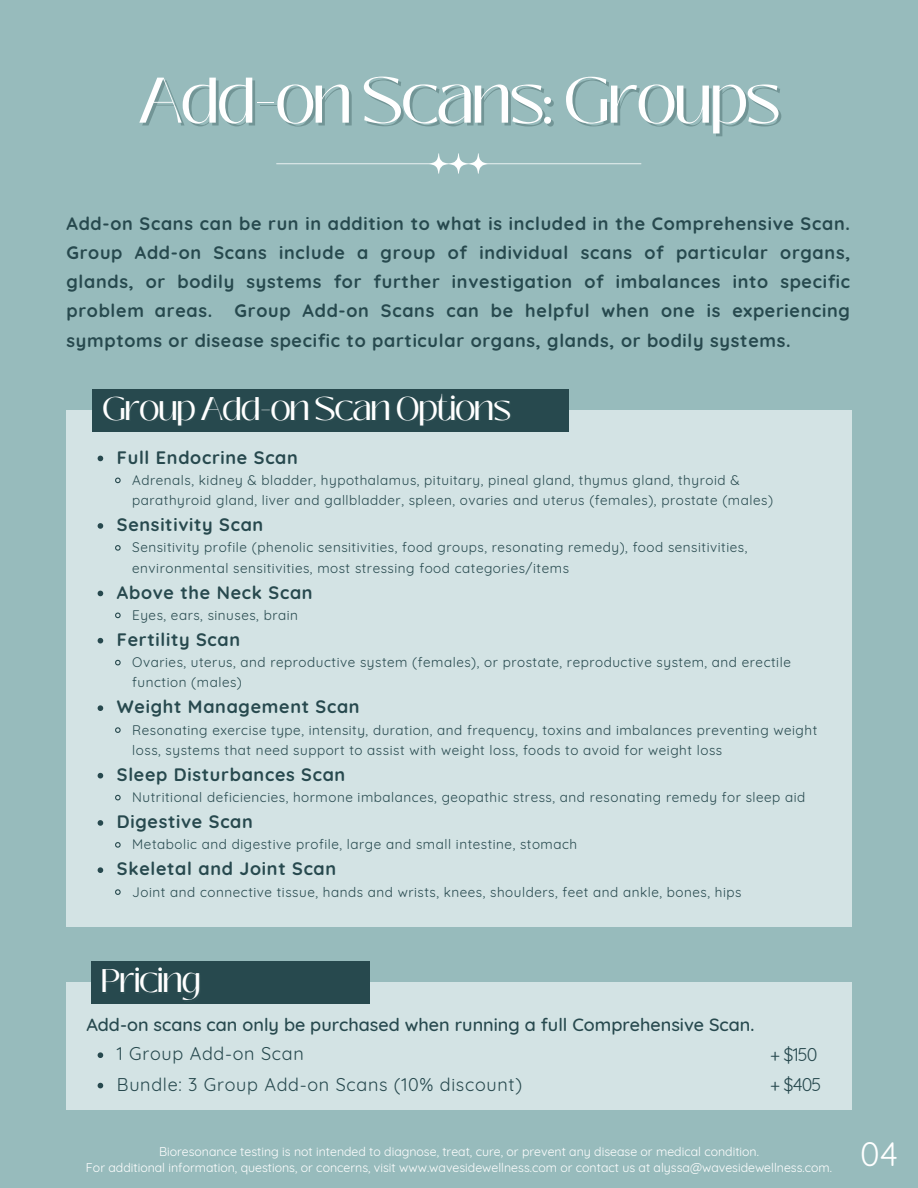
<style>
.page{position:relative;width:918px;height:1188px;background:#97bbbc}
.page>*{position:absolute;margin:0;border:0;box-sizing:border-box;transform-origin:0 0}
.t1{font:64.2px "Black Mango";letter-spacing:-.05em;color:#fff}
.t2{font:33px "Quicksand";color:#fff}
.t3{font:32.7px "Black Mango";letter-spacing:-.05em;color:#fff}
.t4{font:700 18px/29.2px "Quicksand";letter-spacing:.04em;color:#27494e;text-align:justify}
.t5{font:18px "Quicksand";letter-spacing:.04em;color:#27494e}
.t6{font:500 18px "Quicksand";color:#27494e}
.t7{font:13.5px/20.2px "Quicksand";letter-spacing:.04em;color:#27494e}
.t8{font:12.45px "Quicksand";color:#fff}
</style>
<div class="page">
<svg style="left:276px;top:153px;width:366px;height:21px"></svg>
<div style="left:66px;top:410px;width:786px;height:517px;background:#d3e3e4"></div>
<svg style="left:98px;top:456px;width:5px;height:5px"></svg>
<svg style="left:115px;top:477px;width:6px;height:7px"></svg>
<svg style="left:98px;top:523px;width:5px;height:6px"></svg>
<svg style="left:115px;top:545px;width:6px;height:6px"></svg>
<svg style="left:98px;top:591px;width:5px;height:5px"></svg>
<svg style="left:115px;top:612px;width:6px;height:7px"></svg>
<svg style="left:98px;top:638px;width:5px;height:6px"></svg>
<svg style="left:115px;top:659px;width:6px;height:7px"></svg>
<svg style="left:98px;top:705px;width:5px;height:6px"></svg>
<svg style="left:115px;top:727px;width:6px;height:6px"></svg>
<svg style="left:98px;top:773px;width:5px;height:6px"></svg>
<svg style="left:115px;top:794px;width:6px;height:7px"></svg>
<svg style="left:98px;top:820px;width:5px;height:6px"></svg>
<svg style="left:115px;top:842px;width:6px;height:6px"></svg>
<svg style="left:98px;top:867px;width:5px;height:6px"></svg>
<svg style="left:115px;top:889px;width:6px;height:6px"></svg>
<div style="left:92px;top:389px;width:477px;height:42px;background:#27494e"></div>
<div style="left:66px;top:983px;width:786px;height:127px;background:#d3e3e4"></div>
<svg style="left:98px;top:1052px;width:5px;height:6px"></svg>
<svg style="left:98px;top:1083px;width:5px;height:5px"></svg>
<div style="left:92px;top:961px;width:278px;height:43px;background:#27494e"></div>
<p class="t1" style="left:137px;top:52px;width:645px">Add-on Scans: Groups</p>
<p class="t4" style="left:66px;top:208px;width:785px">Add-on Scans can be run in addition to what is included in the Comprehensive Scan.<br>Group Add-on Scans include a group of individual scans of particular organs, glands, or bodily systems for further investigation of imbalances into specific problem areas. Group Add-on Scans can be helpful when one is experiencing symptoms or disease specific to particular organs, glands, or bodily systems.</p>
<p class="t3" style="left:102px;top:384px;width:411px">Group Add-on Scan Options</p>
<p class="t4" style="left:117px;top:442px;width:183px">Full Endocrine Scan</p>
<p class="t7" style="left:132px;top:470px;width:642px">Adrenals, kidney &amp; bladder, hypothalamus, pituitary, pineal gland, thymus gland, thyroid &amp; parathyroid gland, liver and gallbladder, spleen, ovaries and uterus (females), prostate (males)</p>
<p class="t4" style="left:117px;top:510px;width:148px">Sensitivity Scan</p>
<p class="t7" style="left:132px;top:537px;width:617px">Sensitivity profile (phenolic sensitivities, food groups, resonating remedy), food sensitivities, environmental sensitivities, most stressing food categories/items</p>
<p class="t4" style="left:117px;top:577px;width:197px">Above the Neck Scan</p>
<p class="t7" style="left:132px;top:605px;width:167px">Eyes, ears, sinuses, brain</p>
<p class="t4" style="left:117px;top:624px;width:125px">Fertility Scan</p>
<p class="t7" style="left:132px;top:652px;width:660px">Ovaries, uterus, and reproductive system (females), or prostate, reproductive system, and erectile function (males)</p>
<p class="t4" style="left:117px;top:692px;width:244px">Weight Management Scan</p>
<p class="t7" style="left:132px;top:719px;width:687px">Resonating exercise type, intensity, duration, and frequency, toxins and imbalances preventing weight loss, systems that need support to assist with weight loss, foods to avoid for weight loss</p>
<p class="t4" style="left:117px;top:759px;width:230px">Sleep Disturbances Scan</p>
<p class="t7" style="left:132px;top:787px;width:675px">Nutritional deficiencies, hormone imbalances, geopathic stress, and resonating remedy for sleep aid</p>
<p class="t4" style="left:117px;top:807px;width:138px">Digestive Scan</p>
<p class="t7" style="left:132px;top:834px;width:447px">Metabolic and digestive profile, large and small intestine, stomach</p>
<p class="t4" style="left:117px;top:854px;width:221px">Skeletal and Joint Scan</p>
<p class="t7" style="left:132px;top:881px;width:611px">Joint and connective tissue, hands and wrists, knees, shoulders, feet and ankle, bones, hips</p>
<p class="t3" style="left:100px;top:956px;width:103px">Pricing</p>
<p class="t6" style="left:86px;top:1013px;width:670px">Add-on scans can only be purchased when running a full Comprehensive Scan.</p>
<p class="t5" style="left:117px;top:1042px;width:188px">1 Group Add-on Scan</p>
<p class="t5" style="left:117px;top:1073px;width:407px">Bundle: 3 Group Add-on Scans (10% discount)</p>
<p class="t5" style="left:770px;top:1043px;width:49px">+ $150</p>
<p class="t5" style="left:770px;top:1073px;width:53px">+ $405</p>
<p class="t8" style="left:159px;top:1143px;width:601px">Bioresonance testing is not intended to diagnose, treat, cure, or prevent any disease or medical condition.</p>
<p class="t8" style="left:86px;top:1160px;width:748px">For additional information, questions, or concerns, visit www.wavesidewellness.com or contact us at alyssa@wavesidewellness.com.</p>
<p class="t2" style="left:860px;top:1133px;width:39px">04</p>
</div>
